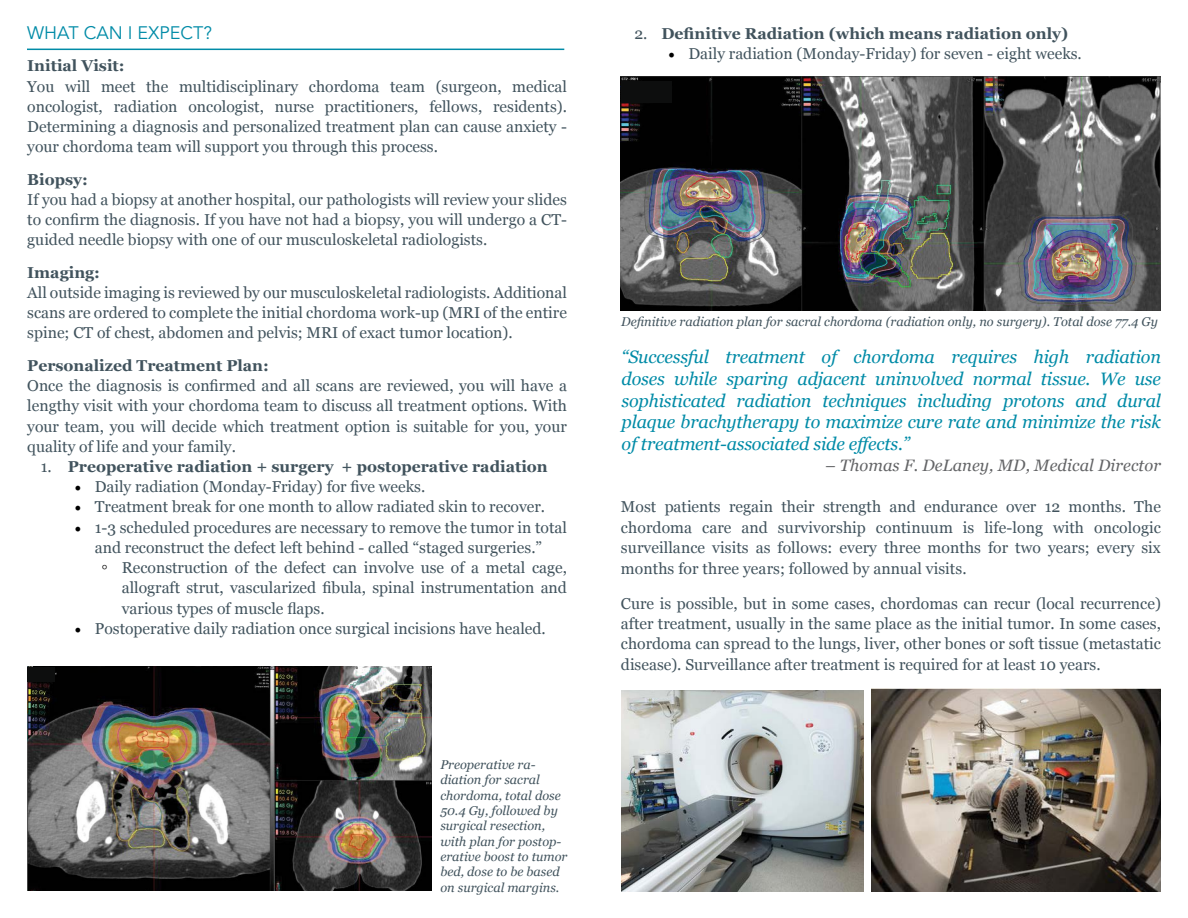
<style>
.page{position:relative;width:1188px;height:918px;background:#fff}
.page>*{position:absolute;margin:0;border:0;box-sizing:border-box;transform-origin:0 0}
.t1{font:italic 18px/21.6px "Georgia";letter-spacing:-.01em;color:#018ba7;text-align:justify}
.t2{font:18px "Avenir LT Std";color:#018ba7}
.t3{font:italic 16.5px "Georgia";letter-spacing:.005em;color:#636466}
.t4{font:15.75px/20.2px "Georgia";color:#41535d;text-align:justify}
.t5{font:700 15.75px "Georgia";color:#41535d}
.t6{font:italic 12.75px/15.3px "Georgia";color:#41535d}
.s1{font-weight:400}
.s2{font-family:"Minion Pro";font-size:18px;color:#000}
.s3{font-size:18px;color:#000}
</style>
<div class="page">
<hr style="left:27px;top:49px;width:537px;height:1px;background:#018ba7">
<img style="left:621px;top:76px;width:540px;height:234px">
<div style="left:621px;top:81px;width:50px;height:21px;background:#0d0e0e"></div>
<img style="left:27px;top:667px;width:405px;height:224px">
<div style="left:27px;top:667px;width:27px;height:14px;background:#0d0e0e"></div>
<img style="left:621px;top:690px;width:243px;height:202px">
<img style="left:872px;top:689px;width:289px;height:203px">
<p class="t2" style="left:27px;top:23px;width:186px">WHAT CAN I EXPECT?</p>
<p class="t5" style="left:27px;top:56px;width:99px">Initial Visit:</p>
<p class="t4" style="left:27px;top:76px;width:541px">You will meet the multidisciplinary chordoma team (surgeon, medical oncologist, radiation oncologist, nurse practitioners, fellows, residents).<br>Determining a diagnosis and personalized treatment plan can cause anxiety - your chordoma team will support you through this process.</p>
<p class="t5" style="left:27px;top:169px;width:62px">Biopsy:</p>
<p class="t4" style="left:27px;top:190px;width:541px">If you had a biopsy at another hospital, our pathologists will review your slides to confirm the diagnosis. If you have not had a biopsy, you will undergo a CT&shy;guided needle biopsy with one of our musculoskeletal radiologists.</p>
<p class="t5" style="left:27px;top:262px;width:74px">Imaging:</p>
<p class="t4" style="left:27px;top:283px;width:541px">All outside imaging is reviewed by our musculoskeletal radiologists. Additional scans are ordered to complete the initial chordoma work-up (MRI of the entire spine; CT of chest, abdomen and pelvis; MRI of exact tumor location).</p>
<p class="t5" style="left:27px;top:355px;width:243px">Personalized Treatment Plan:</p>
<p class="t4" style="left:27px;top:376px;width:541px">Once the diagnosis is confirmed and all scans are reviewed, you will have a lengthy visit with your chordoma team to discuss all treatment options. With your team, you will decide which treatment option is suitable for you, your quality of life and your family.</p>
<p class="t5" style="left:41px;top:456px;width:509px"><span class="s1">1.</span> Preoperative radiation + surgery + postoperative radiation</p>
<p class="t4" style="left:75px;top:477px;width:352px"><span class="s2">•</span> Daily radiation (Monday-Friday) for five weeks.</p>
<p class="t4" style="left:75px;top:497px;width:472px"><span class="s2">•</span> Treatment break for one month to allow radiated skin to recover.</p>
<p class="t4" style="left:75px;top:517px;width:494px"><span class="s2">•</span> 1-3 scheduled procedures are necessary to remove the tumor in total</p>
<p class="t4" style="left:95px;top:538px;width:449px">and reconstruct the defect left behind - called “staged surgeries.”</p>
<p class="t4" style="left:102px;top:558px;width:467px"><span class="s3">◦</span> Reconstruction of the defect can involve use of a metal cage,</p>
<p class="t4" style="left:122px;top:578px;width:447px">allograft strut, vascularized fibula, spinal instrumentation and</p>
<p class="t4" style="left:122px;top:598px;width:204px">various types of muscle flaps.</p>
<p class="t4" style="left:75px;top:619px;width:473px"><span class="s2">•</span> Postoperative daily radiation once surgical incisions have healed.</p>
<p class="t6" style="left:440px;top:757px;width:129px">Preoperative ra&shy;diation for sacral chordoma, total dose<br>50.4 Gy, followed by surgical resection, with plan for postop&shy;erative boost to tumor bed, dose to be based on surgical margins.</p>
<p class="t5" style="left:634px;top:23px;width:435px"><span class="s1">2.</span> Definitive Radiation (which means radiation only)</p>
<p class="t4" style="left:668px;top:44px;width:415px"><span class="s2">•</span> Daily radiation (Monday-Friday) for seven - eight weeks.</p>
<p class="t6" style="left:621px;top:314px;width:538px">Definitive radiation plan for sacral chordoma (radiation only, no surgery). Total dose 77.4 Gy</p>
<p class="t1" style="left:622px;top:347px;width:541px">“Successful treatment of chordoma requires high radiation doses while sparing adjacent uninvolved normal tissue. We use sophisticated radiation techniques including protons and dural plaque brachytherapy to maximize cure rate and minimize the risk of treatment-associated side effects.”</p>
<p class="t3" style="left:825px;top:455px;width:337px">– Thomas F. DeLaney, MD, Medical Director</p>
<p class="t4" style="left:621px;top:497px;width:542px">Most patients regain their strength and endurance over 12 months. The chordoma care and survivorship continuum is life-long with oncologic surveillance visits as follows: every three months for two years; every six months for three years; followed by annual visits.</p>
<p class="t4" style="left:621px;top:594px;width:541px">Cure is possible, but in some cases, chordomas can recur (local recurrence) after treatment, usually in the same place as the initial tumor. In some cases, chordoma can spread to the lungs, liver, other bones or soft tissue (metastatic disease). Surveillance after treatment is required for at least 10 years.</p>
</div>
